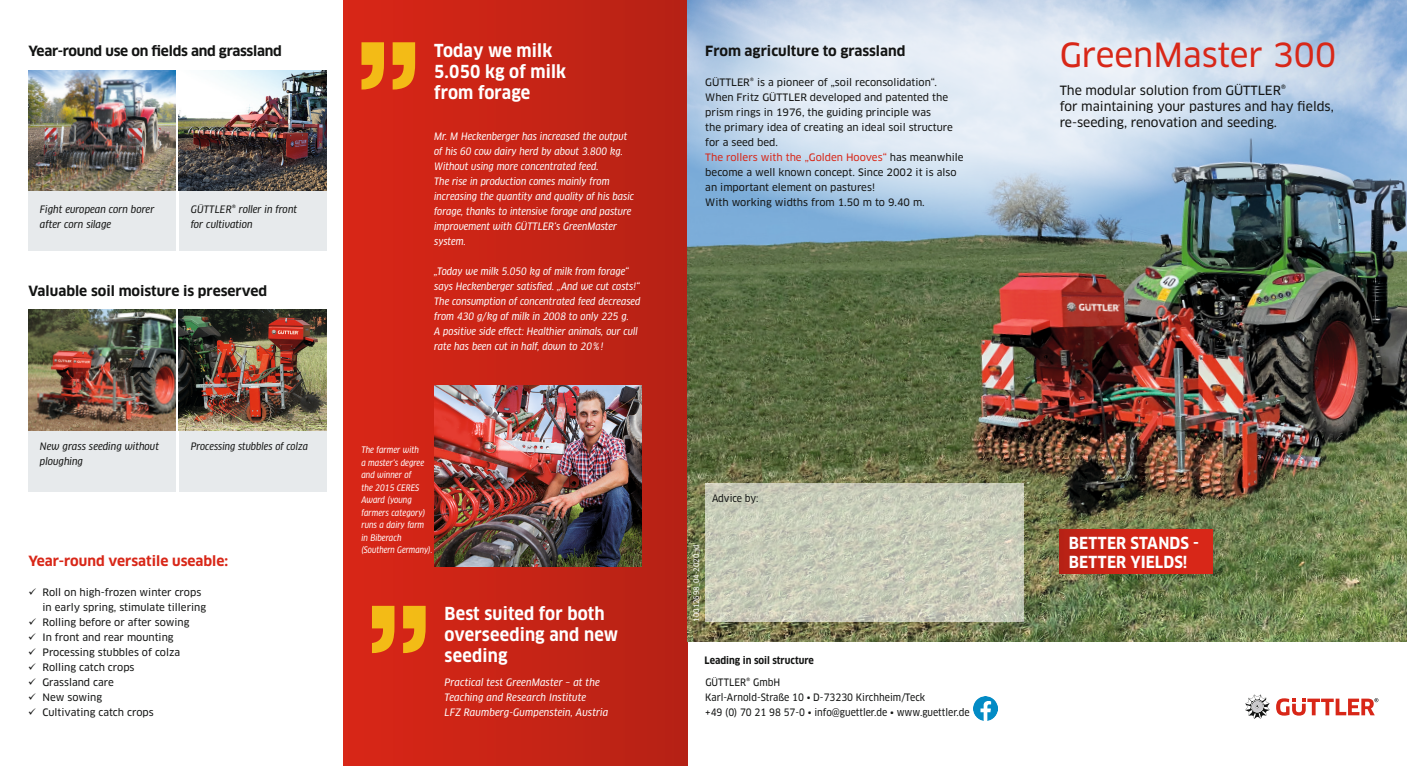
<style>
.page{position:relative;width:1407px;height:766px;background:#fff}
.page>*{position:absolute;margin:0;border:0;box-sizing:border-box;transform-origin:0 0}
.t1{font:32.5px "Clan Pro News";color:#d82718}
.t2{font:700 17.5px/21px "Clan Pro Narr";letter-spacing:.01em;color:#fff}
.t3{font:700 16.25px/18.8px "Clan Pro Narr";letter-spacing:.01em;color:#fff}
.t4{font:700 13.75px "Clan Pro";color:#131413}
.t5{font:700 13.75px "Clan Pro";letter-spacing:-.02em;color:#131413}
.t6{font:700 13.75px "Clan Pro";color:#d82718}
.t7{font:12.5px/16.2px "Clan Pro News";letter-spacing:-.005em;color:#131413}
.t8{font:italic 10px/15px "Clan OT Narr News";color:#fff}
.t9{font:10px/15px "Clan Pro News";color:#131413}
.t10{font:10px/15px "Clan Pro Narr News";color:#131413}
.t11{font:italic 10px/15px "Clan OT Narr News";color:#131413}
.t12{font:italic 10px "Clan OT Narr News";color:#131413;scale:.96 1}
.t13{font:700 10px "Clan Pro Narr";color:#131413}
.t14{font:italic 8.75px/12.5px "Clan OT Narr News";color:#fff;scale:.93 1}
.t15{font:7.5px "Clan Pro Narr News";color:#fff}
.s1{font-family:"Clan Pro Narr News";font-style:normal}
.s2{font-family:"Clan Pro Narr News"}
.s3{color:#d82718}
</style>
<div class="page">
<div style="left:344px;top:0;width:343px;height:765px;background:linear-gradient(to right,#d92617,#b52215)"></div>
<div style="left:28px;top:71px;width:147px;height:180px;background:#e7eaec"></div>
<div style="left:179px;top:71px;width:147px;height:180px;background:#e7eaec"></div>
<img style="left:687px;top:0;width:720px;height:641px">
<img style="left:179px;top:71px;width:147px;height:120px">
<img style="left:28px;top:71px;width:147px;height:120px">
<svg style="left:361px;top:42px;width:54px;height:47px;background:#e88816"></svg>
<img style="left:434px;top:386px;width:207px;height:180px">
<svg style="left:372px;top:605px;width:54px;height:48px;background:#e78616"></svg>
<div style="left:1059px;top:529px;width:153px;height:44px;background:linear-gradient(to right,#c02315,#df2818)"></div>
<svg style="left:1245px;top:694px;width:24px;height:24px"></svg>
<svg style="left:1276px;top:698px;width:102px;height:17px"></svg>
<svg style="left:687px;top:0;width:714px;height:246px;background:#b1c6da"></svg>
<div style="left:28px;top:431px;width:147px;height:60px;background:#e7eaec"></div>
<div style="left:179px;top:431px;width:147px;height:60px;background:#e7eaec"></div>
<img style="left:179px;top:309px;width:147px;height:122px">
<img style="left:28px;top:309px;width:147px;height:122px">
<svg style="left:705px;top:483px;width:319px;height:138px;background:#c8cbb8"></svg>
<img style="left:974px;top:696px;width:23px;height:24px">
<h3 class="t5" style="left:28px;top:43px;width:255px">Year-round use on fields and grassland</h3>
<p class="t11" style="left:40px;top:201px;width:116px">Fight european corn borer after corn silage</p>
<p class="t11" style="left:191px;top:201px;width:108px">GÜTTLER<span class="s1">®</span> roller in front for cultivation</p>
<h3 class="t4" style="left:28px;top:283px;width:240px">Valuable soil moisture is preserved</h3>
<p class="t11" style="left:40px;top:439px;width:121px">New grass seeding without</p>
<p class="t12" style="left:191px;top:440px;width:124px">Processing stubbles of colza</p>
<p class="t11" style="left:40px;top:454px;width:45px">ploughing</p>
<h3 class="t6" style="left:28px;top:553px;width:201px">Year-round versatile useable:</h3>
<p class="t9" style="left:42px;top:584px;width:165px">Roll on high-frozen winter crops in early spring, stimulate tillering<br>Rolling before or after sowing<br>In front and rear mounting<br>Processing stubbles of colza<br>Rolling catch crops<br>Grassland care<br>New sowing<br>Cultivating catch crops</p>
<h2 class="t2" style="left:434px;top:40px;width:133px">Today we milk<br>5.050 kg of milk from forage</h2>
<p class="t8" style="left:434px;top:128px;width:202px">Mr. M Heckenberger has increased the output of his 60 cow dairy herd by about 3.800 kg.<br>Without using more concentrated feed.<br>The rise in production comes mainly from increasing the quantity and quality of his basic forage, thanks to intensive forage and pasture improvement with GÜTTLER‘s GreenMaster system.</p>
<p class="t8" style="left:434px;top:263px;width:208px">„Today we milk 5.050 kg of milk from forage“ says Heckenberger satisfied. „And we cut costs!“ The consumption of concentrated feed decreased from 430 g/kg of milk in 2008 to only 225 g.<br>A positive side effect: Healthier animals, our cull rate has been cut in half, down to 20%!</p>
<p class="t14" style="left:361px;top:444px;width:78px">The farmer with<br>a master‘s degree and winner of<br>the 2015 CERES<br>Award (young farmers category) runs a dairy farm in Biberach (Southern Germany).</p>
<h2 class="t2" style="left:445px;top:602px;width:175px">Best suited for both overseeding and new seeding</h2>
<p class="t8" style="left:445px;top:675px;width:165px">Practical test GreenMaster – at the<br>Teaching and Research Institute<br>LFZ Raumberg-Gumpenstein, Austria</p>
<h3 class="t4" style="left:705px;top:43px;width:202px">From agriculture to grassland</h3>
<p class="t9" style="left:705px;top:74px;width:260px">GÜTTLER<span class="s2">®</span> is a pioneer of „soil reconsolidation“.<br>When Fritz GÜTTLER developed and patented the prism rings in 1976, the guiding principle was<br>the primary idea of creating an ideal soil structure for a seed bed.<br><span class="s3">The rollers with the „Golden Hooves“</span> has meanwhile become a well known concept. Since 2002 it is also an important element on pastures!<br>With working widths from 1.50 m to 9.40 m.</p>
<p class="t10" style="left:712px;top:491px;width:48px">Advice by:</p>
<p class="t15" style="left:692px;top:621px;width:79px;rotate:-90deg">10012698_04-2020_jd</p>
<p class="t13" style="left:704px;top:654px;width:111px">Leading in soil structure</p>
<p class="t10" style="left:705px;top:674px;width:266px">GÜTTLER® GmbH<br>Karl-Arnold-Straße 10 • D-73230 Kirchheim/Teck<br>+49 (0) 70 21 98 57-0 • info@guettler.de • www.guettler.de</p>
<h1 class="t1" style="left:1059px;top:36px;width:278px">GreenMaster 300</h1>
<p class="t7" style="left:1059px;top:82px;width:276px">The modular solution from GÜTTLER<span class="s2">®<br></span>for maintaining your pastures and hay fields, re-seeding, renovation and seeding.</p>
<h3 class="t3" style="left:1069px;top:533px;width:132px">BETTER STANDS -<br>BETTER YIELDS!</h3>
</div>
